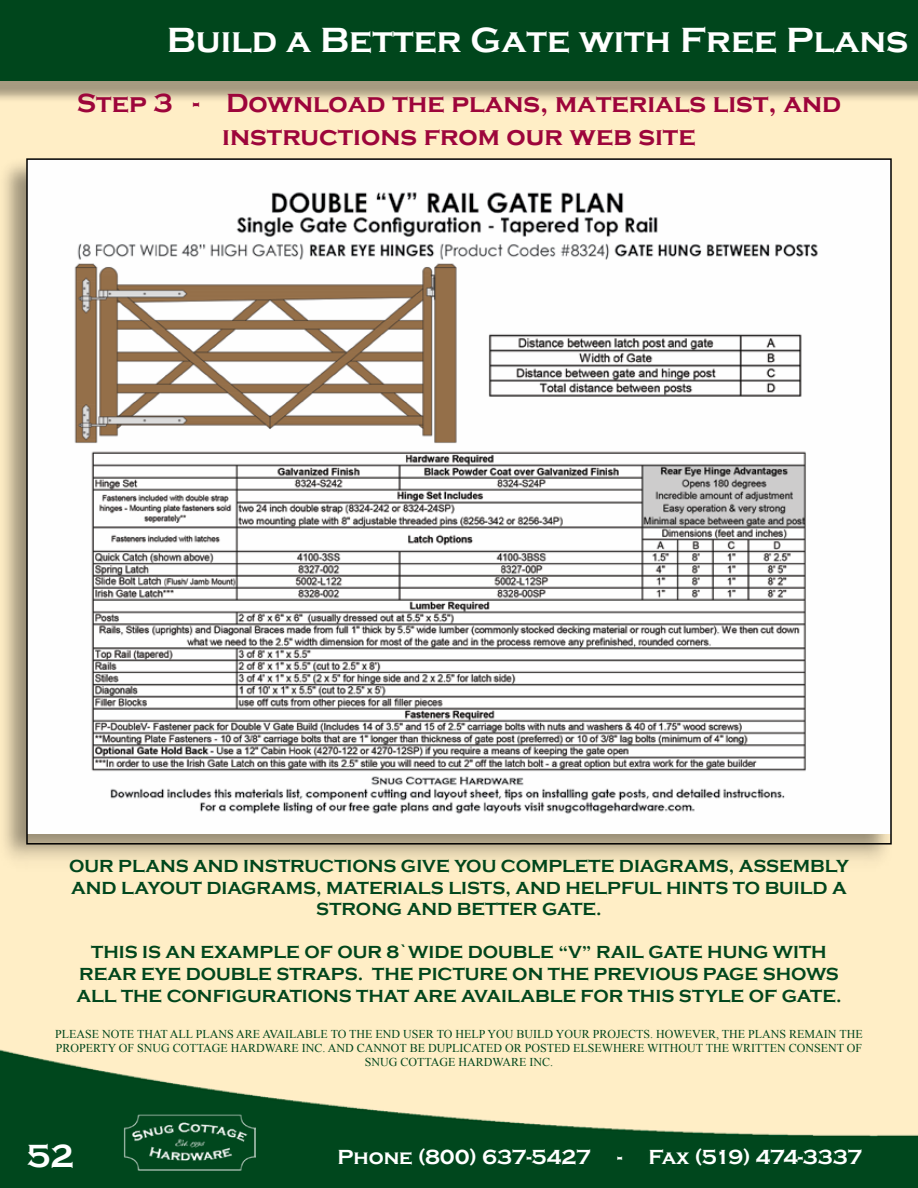
<style>
.page{position:relative;width:918px;height:1188px;background:#fff}
.page>*{position:absolute;margin:0;border:0;box-sizing:border-box;transform-origin:0 0}
.t1{font:700 36px "Copperplate Gothic";color:#fff}
.t2{font:700 33px "Copperplate Gothic";color:#fff}
.t3{font:700 27px/32.4px "Copperplate Gothic";color:#9d053b;text-align:center}
.t4{font:700 21px "Copperplate Gothic";color:#fff}
.t5{font:700 18px/21.6px "Copperplate Gothic";color:#00461c;text-align:center}
.t6{font:12px/14.4px "Times New Roman";color:#00461c;text-align:center}
</style>
<div class="page">
<img style="left:0;top:103px;width:918px;height:1085px">
<div style="left:0;top:0;width:918px;height:103px;background:#000;opacity:.35"></div>
<div style="left:0;top:0;width:918px;height:81px;background:#00461c"></div>
<img style="left:124px;top:1114px;width:131px;height:56px">
<div style="left:0;top:157px;width:893px;height:716px;background:#000;opacity:.4"></div>
<img style="left:29px;top:161px;width:860px;height:673px">
<h1 class="t1" style="left:167px;top:20px;width:743px">Build a Better Gate with Free Plans</h1>
<h3 class="t3" style="left:77px;top:87px;width:766px">Step 3 - Download the plans, materials list, and instructions from our web site</h3>
<p class="t5" style="left:69px;top:855px;width:781px">OUR PLANS AND INSTRUCTIONS GIVE YOU COMPLETE DIAGRAMS, ASSEMBLY<br>AND LAYOUT DIAGRAMS, MATERIALS LISTS, AND HELPFUL HINTS TO BUILD A<br>STRONG AND BETTER GATE.</p>
<p class="t5" style="left:76px;top:942px;width:767px">THIS IS AN EXAMPLE OF OUR 8`WIDE DOUBLE “V” RAIL GATE HUNG WITH<br>REAR EYE DOUBLE STRAPS. THE PICTURE ON THE PREVIOUS PAGE SHOWS<br>ALL THE CONFIGURATIONS THAT ARE AVAILABLE FOR THIS STYLE OF GATE.</p>
<p class="t6" style="left:55px;top:1026px;width:809px">PLEASE NOTE THAT ALL PLANS ARE AVAILABLE TO THE END USER TO HELP YOU BUILD YOUR PROJECTS. HOWEVER, THE PLANS REMAIN THE<br>PROPERTY OF SNUG COTTAGE HARDWARE INC. AND CANNOT BE DUPLICATED OR POSTED ELSEWHERE WITHOUT THE WRITTEN CONSENT OF<br>SNUG COTTAGE HARDWARE INC.</p>
<h2 class="t2" style="left:27px;top:1138px;width:49px">52</h2>
<p class="t4" style="left:337px;top:1145px;width:255px">Phone (800) 637-5427</p>
<p class="t4" style="left:617px;top:1145px;width:247px">- Fax (519) 474-3337</p>
</div>
